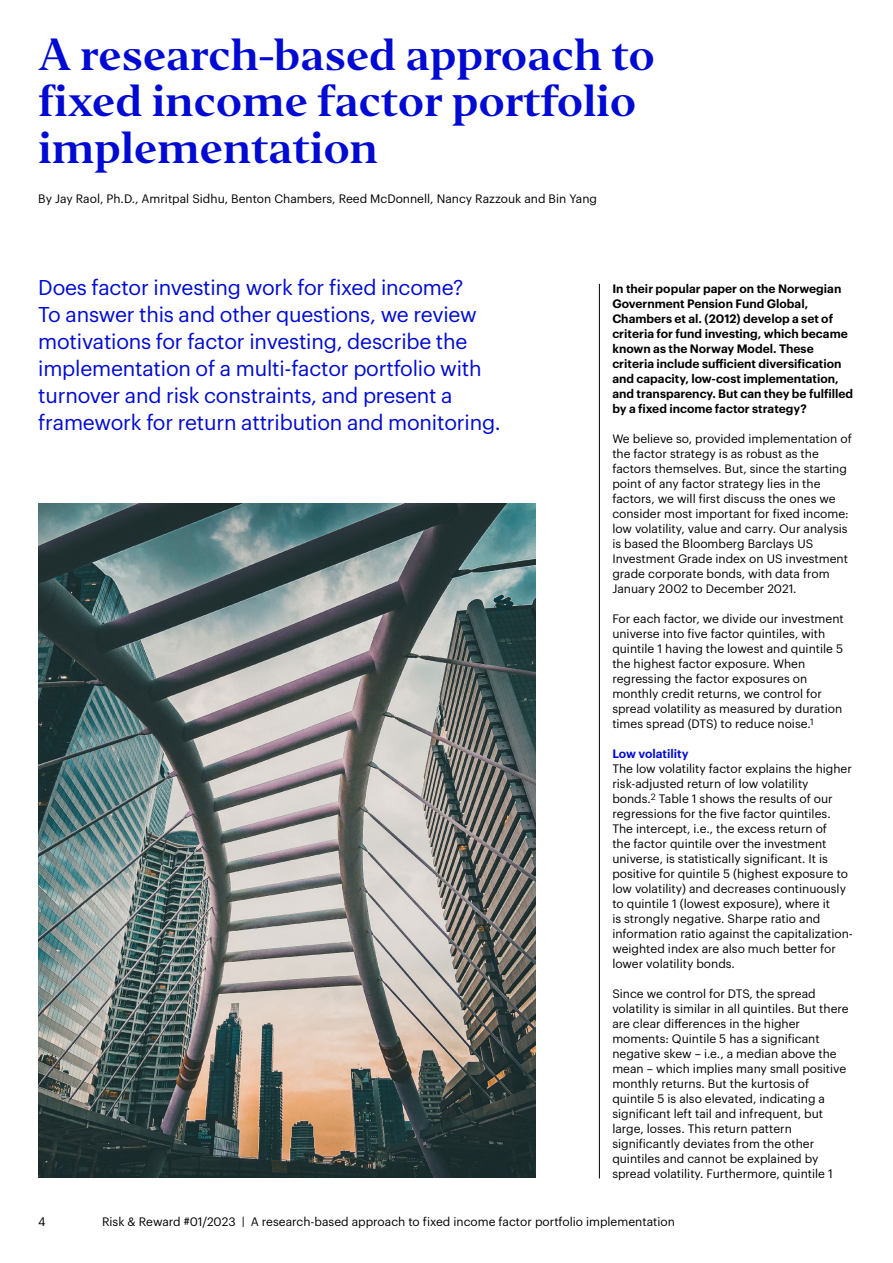
<style>
.page{position:relative;width:893px;height:1263px;background:#fff}
.page>*{position:absolute;margin:0;border:0;box-sizing:border-box;transform-origin:0 0}
.Header{font:42px/46.5px "Invesco Editor";letter-spacing:-.01em;color:#000ad2}
.Intro_14_18_blue{font:21px/27px "Graphik";letter-spacing:-.01em;color:#000ad2}
.t1{font:12px/15px "Graphik";color:#000}
.Bold_8_10{font:600 12px/15px "Graphik";color:#000}
.Subtitle_8_10_blue{font:600 12px "Graphik";color:#000ad2}
</style>
<div class="page">
<hr style="left:599px;top:284px;width:1px;height:894px;background:#000">
<img style="left:38px;top:503px;width:498px;height:675px">
<p class="Header" style="left:38px;top:32px;width:618px">A research-based approach to fixed income factor portfolio implementation</p>
<p class="t1" style="left:38px;top:190px;width:560px">By Jay Raol, Ph.D., Amritpal Sidhu, Benton Chambers, Reed McDonnell, Nancy Razzouk and Bin Yang</p>
<p class="Intro_14_18_blue" style="left:38px;top:272px;width:464px">Does factor investing work for fixed income?<br>To answer this and other questions, we review motivations for factor investing, describe the implementation of a multi-factor portfolio with turnover and risk constraints, and present a framework for return attribution and monitoring.</p>
<p class="Bold_8_10" style="left:612px;top:280px;width:242px">In their popular paper on the Norwegian Government Pension Fund Global, Chambers et al. (2012) develop a set of criteria for fund investing, which became known as the Norway Model. These criteria include sufficient diversification and capacity, low-cost implementation, and transparency. But can they be fulfilled by a fixed income factor strategy?</p>
<p class="t1" style="left:612px;top:430px;width:241px">We believe so, provided implementation of the factor strategy is as robust as the factors themselves. But, since the starting point of any factor strategy lies in the factors, we will first discuss the ones we consider most important for fixed income: low volatility, value and carry. Our analysis is based the Bloomberg Barclays US Investment Grade index on US investment grade corporate bonds, with data from January 2002 to December 2021.</p>
<p class="t1" style="left:612px;top:610px;width:233px">For each factor, we divide our investment universe into five factor quintiles, with quintile 1 having the lowest and quintile 5 the highest factor exposure. When regressing the factor exposures on monthly credit returns, we control for spread volatility as measured by duration times spread (DTS) to reduce noise.<sup>1</sup></p>
<p class="Subtitle_8_10_blue" style="left:612px;top:745px;width:78px">Low volatility</p>
<p class="t1" style="left:612px;top:760px;width:242px">The low volatility factor explains the higher risk-adjusted return of low volatility bonds.<sup>2</sup> Table 1 shows the results of our regressions for the five factor quintiles.<br>The intercept, i.e., the excess return of<br>the factor quintile over the investment universe, is statistically significant. It is positive for quintile 5 (highest exposure to low volatility) and decreases continuously to quintile 1 (lowest exposure), where it<br>is strongly negative. Sharpe ratio and information ratio against the capitalization&shy;weighted index are also much better for lower volatility bonds.</p>
<p class="t1" style="left:612px;top:985px;width:238px">Since we control for DTS, the spread volatility is similar in all quintiles. But there are clear differences in the higher moments: Quintile 5 has a significant negative skew – i.e., a median above the mean – which implies many small positive monthly returns. But the kurtosis of quintile 5 is also elevated, indicating a significant left tail and infrequent, but large, losses. This return pattern significantly deviates from the other quintiles and cannot be explained by spread volatility. Furthermore, quintile 1</p>
<p class="t1" style="left:38px;top:1213px;width:9px">4</p>
<p class="t1" style="left:102px;top:1213px;width:574px">Risk &amp; Reward #01/2023 | A research-based approach to fixed income factor portfolio implementation</p>
</div>
